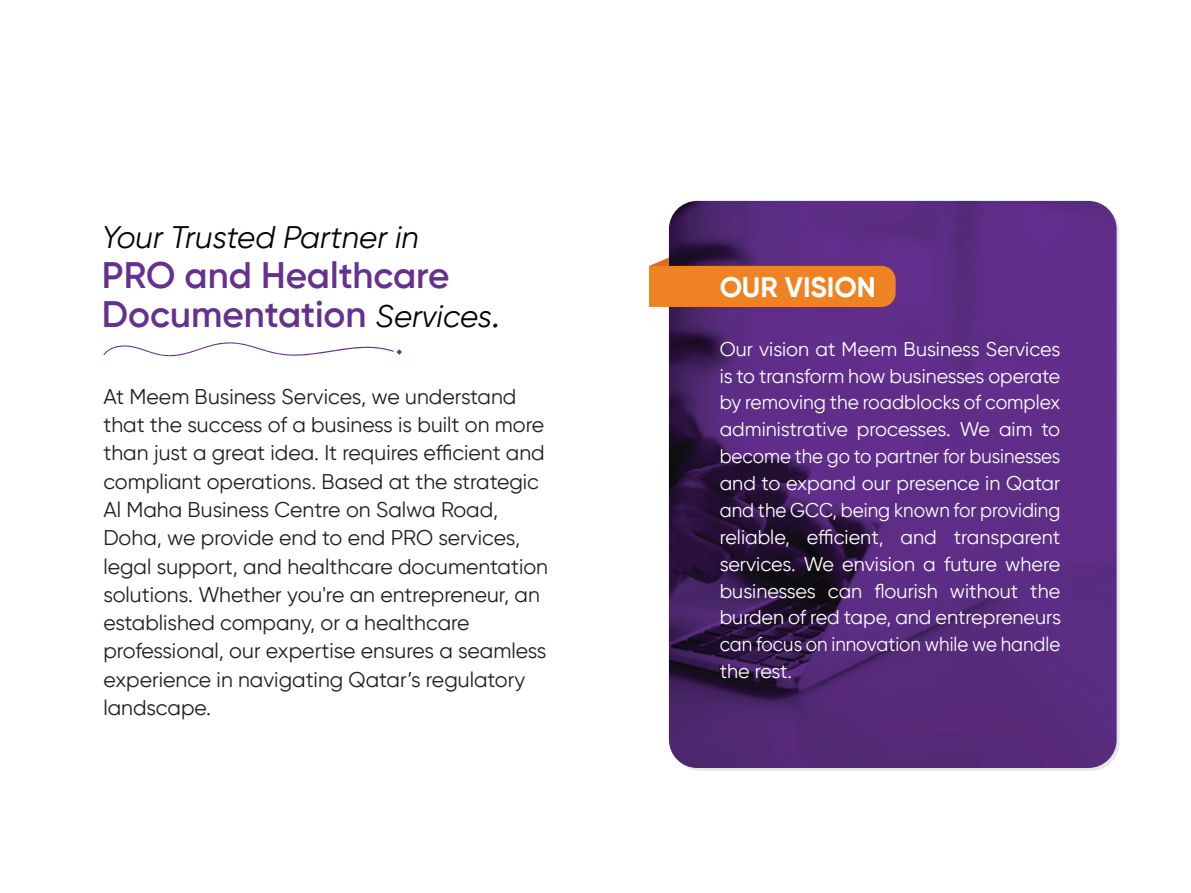
<style>
.page{position:relative;width:1191px;height:893px;background:#fff}
.page>*{position:absolute;margin:0;border:0;box-sizing:border-box;transform-origin:0 0}
.t1{font:600 36.75px/39.6px "Gilroy";color:#65318f}
.t2{font:italic 31.05px "Gilroy";color:#050504}
.t3{font:700 28.35px "Gilroy";color:#fff}
.t4{font:21.15px/28.3px "Gilroy";color:#231f20}
.t5{font:19.8px/26.8px "Gilroy";color:#fff;text-align:justify}
.s1{font-weight:400;font-style:italic;font-size:31.05px;color:#050504}
.s2{font-weight:400;font-style:italic;color:#050504}
</style>
<div class="page">
<img style="left:669px;top:201px;width:447px;height:567px">
<svg style="left:649px;top:257px;width:246px;height:50px"></svg>
<svg style="left:103px;top:342px;width:299px;height:15px"></svg>
<div style="left:720px;top:291px;width:159px;height:16px;background:#ef8222"></div>
<hr style="left:0;top:892px;width:1191px;height:1px;background:#1f2020">
<svg style="left:494px;top:892px;width:697px;height:1px"></svg>
<h2 class="t2" style="left:102px;top:218px;width:318px">Your Trusted Partner in</h2>
<h1 class="t1" style="left:102px;top:255px;width:400px">PRO and Healthcare<br>Documentation <span class="s1">Services</span><span class="s2">.</span></h1>
<p class="t4" style="left:103px;top:382px;width:446px">At Meem Business Services, we understand that the success of a business is built on more than just a great idea. It requires efficient and compliant operations. Based at the strategic Al Maha Business Centre on Salwa Road, Doha, we provide end to end PRO services, legal support, and healthcare documentation solutions. Whether you're an entrepreneur, an established company, or a healthcare professional, our expertise ensures a seamless experience in navigating Qatar’s regulatory landscape.</p>
<h3 class="t3" style="left:719px;top:269px;width:158px">OUR VISION</h3>
<p class="t5" style="left:719px;top:335px;width:343px">Our vision at Meem Business Services is to transform how businesses operate by removing the roadblocks of complex administrative processes. We aim to become the go to partner for businesses and to expand our presence in Qatar and the GCC, being known for providing reliable, efficient, and transparent services. We envision a future where businesses can flourish without the burden of red tape, and entrepreneurs can focus on innovation while we handle the rest.</p>
</div>
